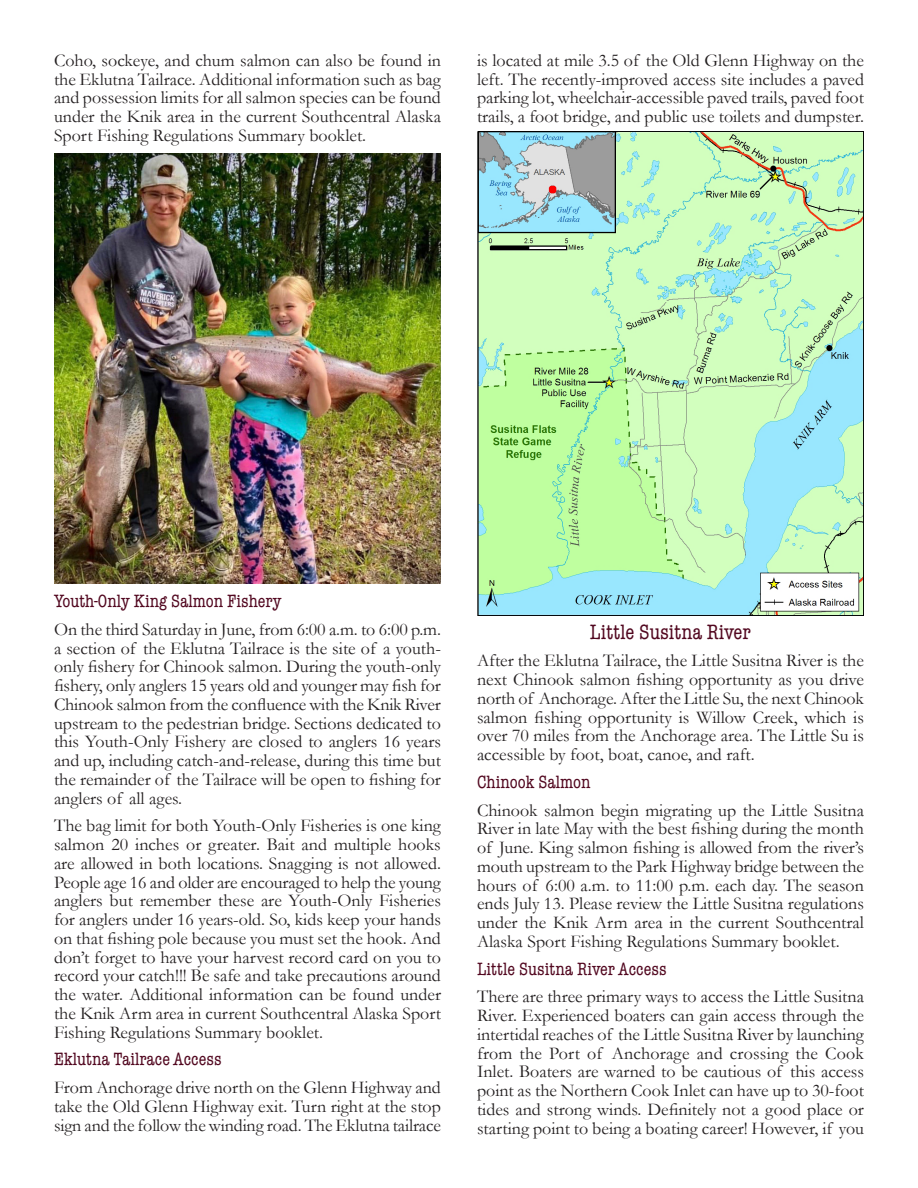
<style>
.page{position:relative;width:918px;height:1188px;background:#fff}
.page>*{position:absolute;margin:0;border:0;box-sizing:border-box;transform-origin:0 0}
.Subhead_1{font:condensed 21px "American Typewriter ITC Pro";color:#520820}
.Subhead_1-2{font:18px/18.8px "Garamond";color:#231f20;text-align:justify}
.Subhead_1-3{font:condensed 18px "American Typewriter ITC Pro";color:#520820}
</style>
<div class="page">
<img style="left:54px;top:153px;width:387px;height:430px">
<img style="left:477px;top:132px;width:387px;height:484px">
<p class="Subhead_1-2" style="left:54px;top:50px;width:389px">Coho, sockeye, and chum salmon can also be found in the Eklutna Tailrace. Additional information such as bag and possession limits for all salmon species can be found under the Knik area in the current Southcentral Alaska Sport Fishing Regulations Summary booklet.</p>
<p class="Subhead_1-2" style="left:477px;top:50px;width:389px">is located at mile 3.5 of the Old Glenn Highway on the left. The recently-improved access site includes a paved parking lot, wheelchair-accessible paved trails, paved foot trails, a foot bridge, and public use toilets and dumpster.</p>
<p class="Subhead_1-3" style="left:54px;top:591px;width:229px">Youth-Only King Salmon Fishery</p>
<p class="Subhead_1-2" style="left:54px;top:619px;width:389px">On the third Saturday in June, from 6:00 a.m. to 6:00 p.m. a section of the Eklutna Tailrace is the site of a youth&shy;only fishery for Chinook salmon. During the youth-only fishery, only anglers 15 years old and younger may fish for Chinook salmon from the confluence with the Knik River upstream to the pedestrian bridge. Sections dedicated to this Youth-Only Fishery are closed to anglers 16 years and up, including catch-and-release, during this time but the remainder of the Tailrace will be open to fishing for anglers of all ages.</p>
<p class="Subhead_1-2" style="left:54px;top:816px;width:389px">The bag limit for both Youth-Only Fisheries is one king salmon 20 inches or greater. Bait and multiple hooks are allowed in both locations. Snagging is not allowed.<br>People age 16 and older are encouraged to help the young anglers but remember these are Youth-Only Fisheries for anglers under 16 years-old. So, kids keep your hands on that fishing pole because you must set the hook. And don’t forget to have your harvest record card on you to record your catch!!! Be safe and take precautions around the water. Additional information can be found under the Knik Arm area in current Southcentral Alaska Sport Fishing Regulations Summary booklet.</p>
<p class="Subhead_1-3" style="left:54px;top:1049px;width:169px">Eklutna Tailrace Access</p>
<p class="Subhead_1-2" style="left:54px;top:1078px;width:389px">From Anchorage drive north on the Glenn Highway and take the Old Glenn Highway exit. Turn right at the stop sign and the follow the winding road. The Eklutna tailrace</p>
<p class="Subhead_1" style="left:590px;top:620px;width:163px">Little Susitna River</p>
<p class="Subhead_1-2" style="left:477px;top:651px;width:389px">After the Eklutna Tailrace, the Little Susitna River is the next Chinook salmon fishing opportunity as you drive north of Anchorage. After the Little Su, the next Chinook salmon fishing opportunity is Willow Creek, which is over 70 miles from the Anchorage area. The Little Su is accessible by foot, boat, canoe, and raft.</p>
<p class="Subhead_1-3" style="left:477px;top:772px;width:115px">Chinook Salmon</p>
<p class="Subhead_1-2" style="left:477px;top:800px;width:389px">Chinook salmon begin migrating up the Little Susitna River in late May with the best fishing during the month of June. King salmon fishing is allowed from the river’s mouth upstream to the Park Highway bridge between the hours of 6:00 a.m. to 11:00 p.m. each day. The season ends July 13. Please review the Little Susitna regulations under the Knik Arm area in the current Southcentral Alaska Sport Fishing Regulations Summary booklet.</p>
<p class="Subhead_1-3" style="left:477px;top:958px;width:191px">Little Susitna River Access</p>
<p class="Subhead_1-2" style="left:477px;top:987px;width:389px">There are three primary ways to access the Little Susitna River. Experienced boaters can gain access through the intertidal reaches of the Little Susitna River by launching from the Port of Anchorage and crossing the Cook Inlet. Boaters are warned to be cautious of this access point as the Northern Cook Inlet can have up to 30-foot tides and strong winds. Definitely not a good place or starting point to being a boating career! However, if you</p>
</div>
